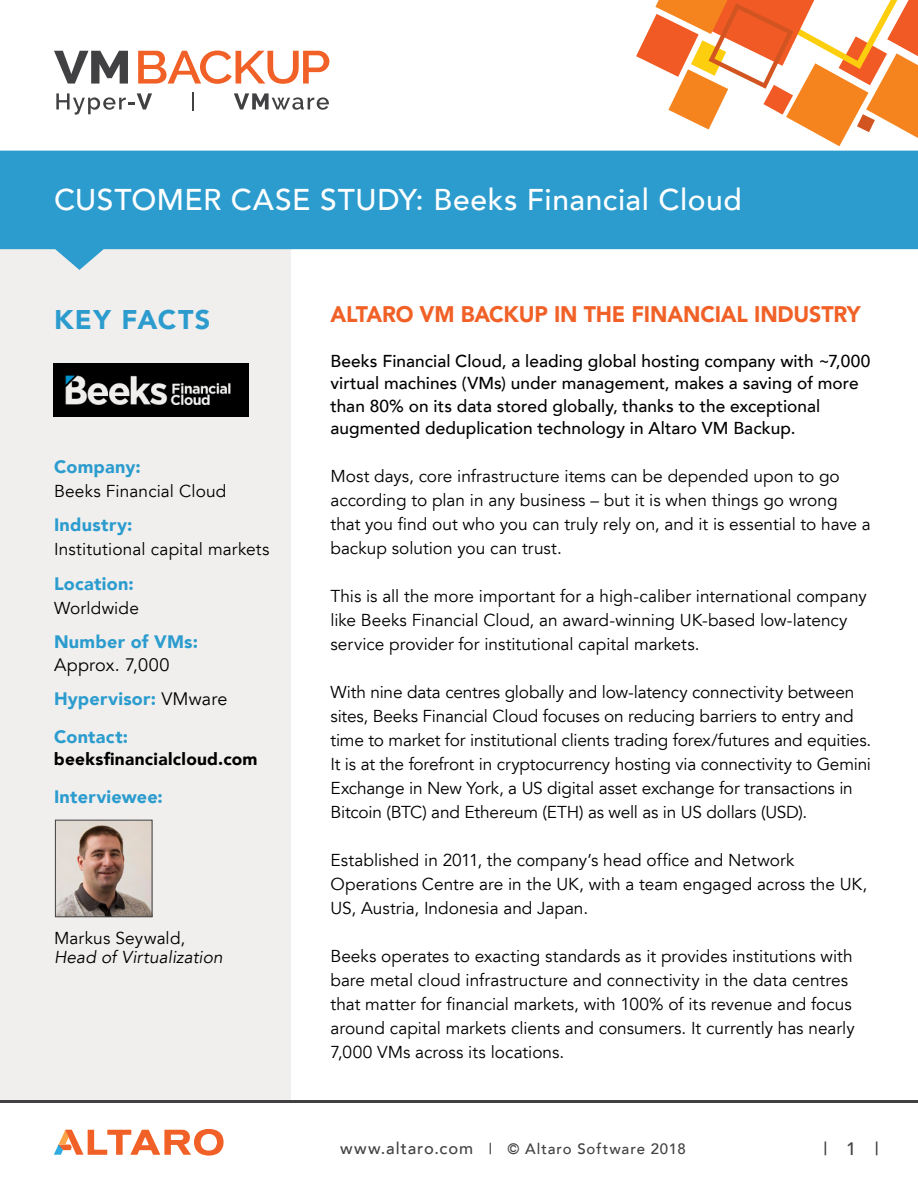
<style>
.page{position:relative;width:918px;height:1188px;background:#fff}
.page>*{position:absolute;margin:0;border:0;box-sizing:border-box;transform-origin:0 0}
.t1{font:500 30px "Avenir LT";letter-spacing:.02em;color:#fff}
.t2{font:900 27px "Avenir LT";letter-spacing:.055em;color:#2c9cce}
.t3{font:900 22.5px "Avenir LT";letter-spacing:-.01em;color:#f16127;scale:.95 1}
.t4{font:900 18px "Avenir LT";letter-spacing:.015em;color:#2c9cce}
.t5{font:18px/34.5px "Avenir LT";letter-spacing:.015em;color:#000}
.t6{font:500 18px "Avenir LT";color:#414042}
.t7{font:17.25px/24px "Avenir LT";color:#000}
.t8{font:500 17.25px/22.5px "Avenir LT";letter-spacing:.005em;color:#000}
.t9{font:900 17.25px "Avenir LT";letter-spacing:.015em;color:#000}
.t10{font:italic 17.25px "Avenir LT";letter-spacing:.005em;color:#000}
.t11{font:500 15px "Avenir LT";letter-spacing:.06em;color:#414042}
.s1{font-weight:900;color:#2c9cce}
.s2{font-size:16.5px}
</style>
<div class="page">
<div style="left:0;top:240px;width:291px;height:862px;background:#f0efee"></div>
<hr style="left:0;top:1100px;width:918px;height:3px;background:#414042">
<svg style="left:0;top:151px;width:918px;height:119px;fill:#2c9cce"></svg>
<svg style="left:54px;top:51px;width:74px;height:33px"></svg>
<svg style="left:138px;top:51px;width:191px;height:33px"></svg>
<svg style="left:56px;top:93px;width:96px;height:22px"></svg>
<svg style="left:192px;top:92px;width:1px;height:19px"></svg>
<svg style="left:234px;top:93px;width:95px;height:17px"></svg>
<svg style="left:636px;top:0;width:282px;height:146px"></svg>
<svg style="left:54px;top:1129px;width:170px;height:27px"></svg>
<img style="left:54px;top:363px;width:195px;height:54px">
<img style="left:57px;top:822px;width:93px;height:93px">
<div style="left:55px;top:820px;width:97px;height:97px;border:1px solid #414042"></div>
<h1 class="t1" style="left:54px;top:183px;width:689px">CUSTOMER CASE STUDY: Beeks Financial Cloud</h1>
<h2 class="t2" style="left:54px;top:304px;width:158px">KEY FACTS</h2>
<p class="t4" style="left:54px;top:455px;width:88px">Company:</p>
<p class="t7" style="left:54px;top:479px;width:174px">Beeks Financial Cloud</p>
<p class="t4" style="left:54px;top:514px;width:80px">Industry:</p>
<p class="t7" style="left:54px;top:538px;width:217px">Institutional capital markets</p>
<p class="t4" style="left:54px;top:572px;width:81px">Location:</p>
<p class="t7" style="left:54px;top:596px;width:86px">Worldwide</p>
<p class="t4" style="left:54px;top:631px;width:146px">Number of VMs:</p>
<p class="t5" style="left:54px;top:648px;width:175px">Approx. 7,000<br><span class="s1">Hypervisor:</span> VMware</p>
<p class="t4" style="left:54px;top:725px;width:76px">Contact:</p>
<p class="t9" style="left:54px;top:749px;width:205px">beeksfinancialcloud.com</p>
<p class="t4" style="left:54px;top:785px;width:110px">Interviewee:</p>
<p class="t7" style="left:54px;top:926px;width:133px">Markus Seywald,</p>
<p class="t10" style="left:54px;top:947px;width:170px">Head of Virtualization</p>
<h3 class="t3" style="left:330px;top:300px;width:560px">ALTARO VM BACKUP IN THE FINANCIAL INDUSTRY</h3>
<p class="t8" style="left:330px;top:350px;width:542px">Beeks Financial Cloud, a leading global hosting company with ~7,000 virtual machines (VMs) under management, makes a saving of more than 80% on its data stored globally, thanks to the exceptional augmented deduplication technology in Altaro VM Backup.</p>
<p class="t7" style="left:330px;top:465px;width:542px">Most days, core infrastructure items can be depended upon to go according to plan in any business – but it is when things go wrong that you find out who you can truly rely on, and it is essential to have a backup solution you can trust.</p>
<p class="t7" style="left:330px;top:585px;width:538px">This is all the more important for a high-caliber international company like Beeks Financial Cloud, an award-winning UK-based low-latency service provider for institutional capital markets.</p>
<p class="t7" style="left:330px;top:681px;width:542px">With nine data centres globally and low-latency connectivity between sites, Beeks Financial Cloud focuses on reducing barriers to entry and time to market for institutional clients trading forex/futures and equities.<br>It is at the forefront in cryptocurrency hosting via connectivity to Gemini Exchange in New York, a US digital asset exchange for transactions in Bitcoin (BTC) and Ethereum (ETH) as well as in US dollars (USD).</p>
<p class="t7" style="left:330px;top:849px;width:538px">Established in 2011, the company’s head office and Network<br>Operations Centre are in the UK, with a team engaged across the UK,<br>US, Austria, Indonesia and Japan.</p>
<p class="t7" style="left:330px;top:945px;width:526px">Beeks operates to exacting standards as it provides institutions with bare metal cloud infrastructure and connectivity in the data centres that matter for financial markets, with 100% of its revenue and focus around capital markets clients and consumers. It currently has nearly 7,000 VMs across its locations.</p>
<p class="t11" style="left:340px;top:1140px;width:347px"><span class="s2">www.altaro.com</span> | © Altaro Software 2018</p>
<p class="t6" style="left:824px;top:1138px;width:57px">| 1 |</p>
</div>
